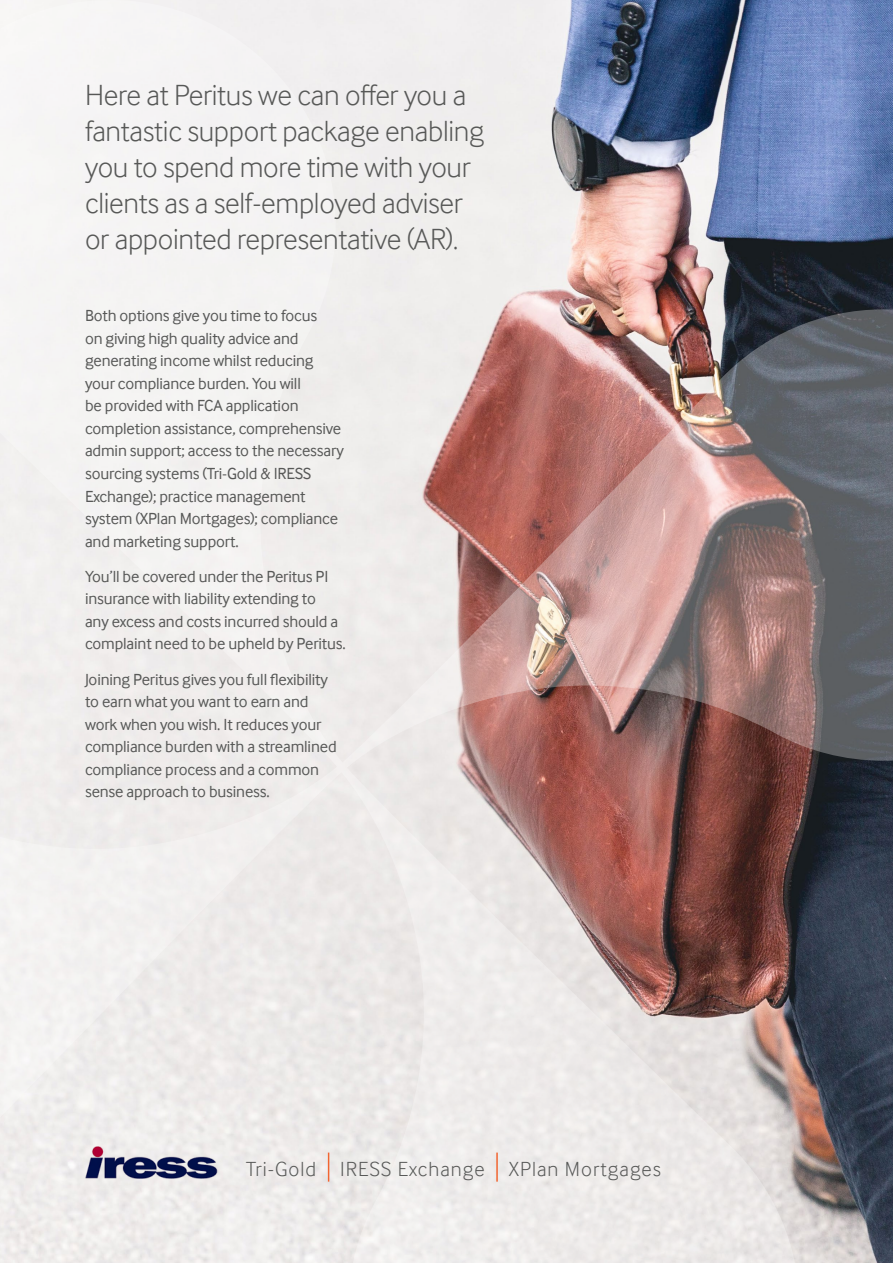
<style>
.page{position:relative;width:893px;height:1263px;background:#fff}
.page>*{position:absolute;margin:0;border:0;box-sizing:border-box;transform-origin:0 0}
.t1{font:300 30px/36px "Inter Face";letter-spacing:-.01em;color:#575857}
.t2{font:300 21px "Inter Face";letter-spacing:.05em;color:#575857}
.t3{font:16.5px/22.5px "Inter Face";letter-spacing:-.01em;color:#575857}
</style>
<div class="page">
<img style="left:0;top:0;width:893px;height:1263px">
<img style="left:65px;top:1103px;width:178px;height:88px">
<svg style="left:328px;top:1152px;width:1px;height:29px"></svg>
<hr style="left:496px;top:1152px;width:2px;height:29px;background:#f26531">
<h1 class="t1" style="left:85px;top:77px;width:401px">Here at Peritus we can offer you a fantastic support package enabling you to spend more time with your clients as a self-employed adviser or appointed representative (AR).</h1>
<p class="t3" style="left:85px;top:305px;width:260px">Both options give you time to focus<br>on giving high quality advice and generating income whilst reducing your compliance burden. You will<br>be provided with FCA application completion assistance, comprehensive admin support; access to the necessary sourcing systems (Tri-Gold &amp; IRESS Exchange); practice management system (XPlan Mortgages); compliance and marketing support.</p>
<p class="t3" style="left:85px;top:565px;width:262px">You’ll be covered under the Peritus PI insurance with liability extending to<br>any excess and costs incurred should a complaint need to be upheld by Peritus.</p>
<p class="t3" style="left:85px;top:668px;width:253px">Joining Peritus gives you full flexibility to earn what you want to earn and work when you wish. It reduces your compliance burden with a streamlined compliance process and a common sense approach to business.</p>
<p class="t2" style="left:246px;top:1157px;width:416px">Tri-Gold IRESS Exchange XPlan Mortgages</p>
</div>
